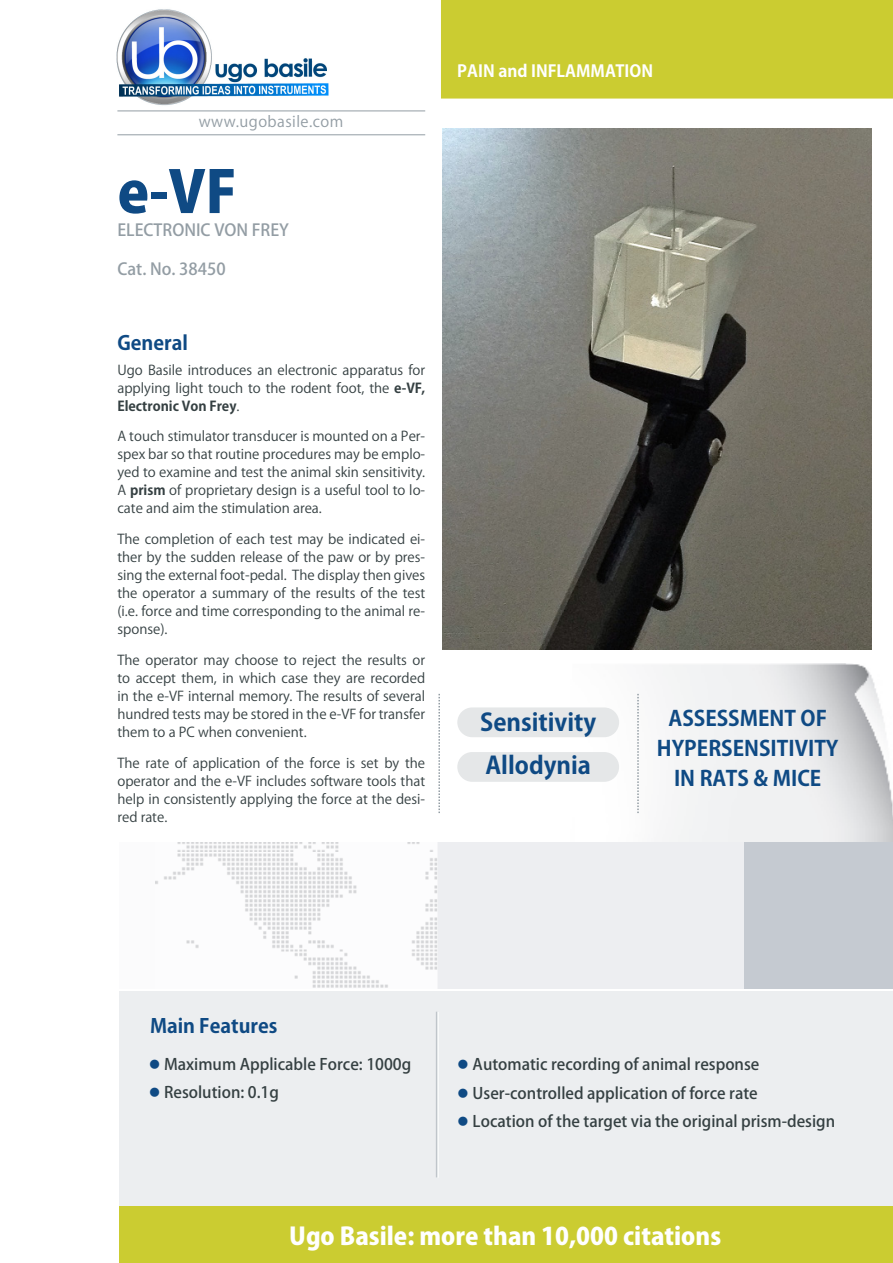
<style>
.page{position:relative;width:893px;height:1263px;background:#fff}
.page>*{position:absolute;margin:0;border:0;box-sizing:border-box;transform-origin:0 0}
.t1{font:800 57px "Koz Go Pro";color:#0f4a84}
.t2{font:800 24px "Koz Go Pro";color:#fff}
.t3{font:700 24px "Koz Go Pro";color:#0f4a84}
.t4{font:700 21px "Koz Go Pro";color:#0f4a84}
.t5{font:700 19.5px "Koz Go Pro";color:#0f4a84}
.t6{font:500 16.5px "Koz Go Pro";color:#939da4}
.t7{font:700 16.5px "Koz Go Pro";color:#fff}
.t8{font:500 15.75px "Koz Go Pro";color:#354042}
.t9{font:15px "Koz Go Pro";letter-spacing:.03em;color:#939da4}
.t10{font:13.5px/18px "Koz Go Pro";color:#354042;text-align:justify}
.s1{font-weight:700}
.s2{color:#0f4a84}
</style>
<div class="page">
<img style="left:439px;top:663px;width:454px;height:179px">
<div style="left:441px;top:0;width:452px;height:99px;background:#cbcc31"></div>
<div style="left:119px;top:1205px;width:774px;height:58px;background:#cbcc31"></div>
<img style="left:116px;top:9px;width:213px;height:97px">
<hr style="left:117px;top:110px;width:308px;height:1px;background:#939da4">
<hr style="left:117px;top:134px;width:308px;height:1px;background:#939da4">
<div style="left:119px;top:842px;width:319px;height:147px;background:#fbfbfc"></div>
<div style="left:438px;top:842px;width:455px;height:147px;background:#c5cad1"></div>
<div style="left:119px;top:991px;width:774px;height:214px;background:#eceef0"></div>
<img style="left:155px;top:842px;width:588px;height:147px">
<div style="left:457px;top:707px;width:162px;height:30px;background:#e5e7e8;border-radius:15px"></div>
<div style="left:457px;top:752px;width:162px;height:30px;background:#e5e7e8;border-radius:15px"></div>
<svg style="left:438px;top:694px;width:2px;height:119px"></svg>
<svg style="left:637px;top:694px;width:2px;height:119px"></svg>
<hr style="left:437px;top:1012px;width:2px;height:166px;background:#fcfdfd">
<hr style="left:436px;top:1012px;width:1px;height:165px;background:#939da4">
<img style="left:442px;top:128px;width:430px;height:521px">
<p class="t9" style="left:199px;top:112px;width:146px">www.ugobasile.com</p>
<p class="t1" style="left:117px;top:155px;width:121px">e-VF</p>
<p class="t6" style="left:117px;top:219px;width:173px">ELECTRONIC VON FREY</p>
<p class="t6" style="left:117px;top:259px;width:110px">Cat. No. 38450</p>
<p class="t5" style="left:117px;top:331px;width:72px">General</p>
<p class="t10" style="left:117px;top:361px;width:309px">Ugo Basile introduces an electronic apparatus for applying light touch to the rodent foot, the <span class="s1">e-VF, Electronic Von Frey</span>.</p>
<p class="t10" style="left:117px;top:428px;width:309px">A touch stimulator transducer is mounted on a Per&shy;spex bar so that routine procedures may be emplo&shy;yed to examine and test the animal skin sensitivity.<br>A <span class="s1">prism</span> of proprietary design is a useful tool to lo&shy;cate and aim the stimulation area.</p>
<p class="t10" style="left:117px;top:531px;width:309px">The completion of each test may be indicated ei&shy;ther by the sudden release of the paw or by pres&shy;sing the external foot-pedal. The display then gives the operator a summary of the results of the test (i.e. force and time corresponding to the animal re&shy;sponse).</p>
<p class="t10" style="left:117px;top:651px;width:309px">The operator may choose to reject the results or to accept them, in which case they are recorded in the e-VF internal memory. The results of several hundred tests may be stored in the e-VF for transfer them to a PC when convenient.</p>
<p class="t10" style="left:117px;top:754px;width:309px">The rate of application of the force is set by the operator and the e-VF includes software tools that help in consistently applying the force at the desi&shy;red rate.</p>
<p class="t7" style="left:457px;top:60px;width:197px">PAIN and INFLAMMATION</p>
<p class="t3" style="left:480px;top:707px;width:118px">Sensitivity</p>
<p class="t3" style="left:485px;top:750px;width:107px">Allodynia</p>
<p class="t4" style="left:668px;top:705px;width:160px">ASSESSMENT OF</p>
<p class="t4" style="left:657px;top:735px;width:183px">HYPERSENSITIVITY</p>
<p class="t4" style="left:674px;top:765px;width:149px">IN RATS &amp; MICE</p>
<p class="t5" style="left:150px;top:1013px;width:129px">Main Features</p>
<p class="t8" style="left:149px;top:1054px;width:264px"><span class="s2">●</span> Maximum Applicable Force: 1000g</p>
<p class="t8" style="left:149px;top:1082px;width:132px"><span class="s2">●</span> Resolution: 0.1g</p>
<p class="t8" style="left:457px;top:1054px;width:304px"><span class="s2">●</span> Automatic recording of animal response</p>
<p class="t8" style="left:457px;top:1083px;width:302px"><span class="s2">●</span> User-controlled application of force rate</p>
<p class="t8" style="left:457px;top:1111px;width:379px"><span class="s2">●</span> Location of the target via the original prism-design</p>
<p class="t2" style="left:289px;top:1220px;width:433px">Ugo Basile: more than 10,000 citations</p>
</div>
